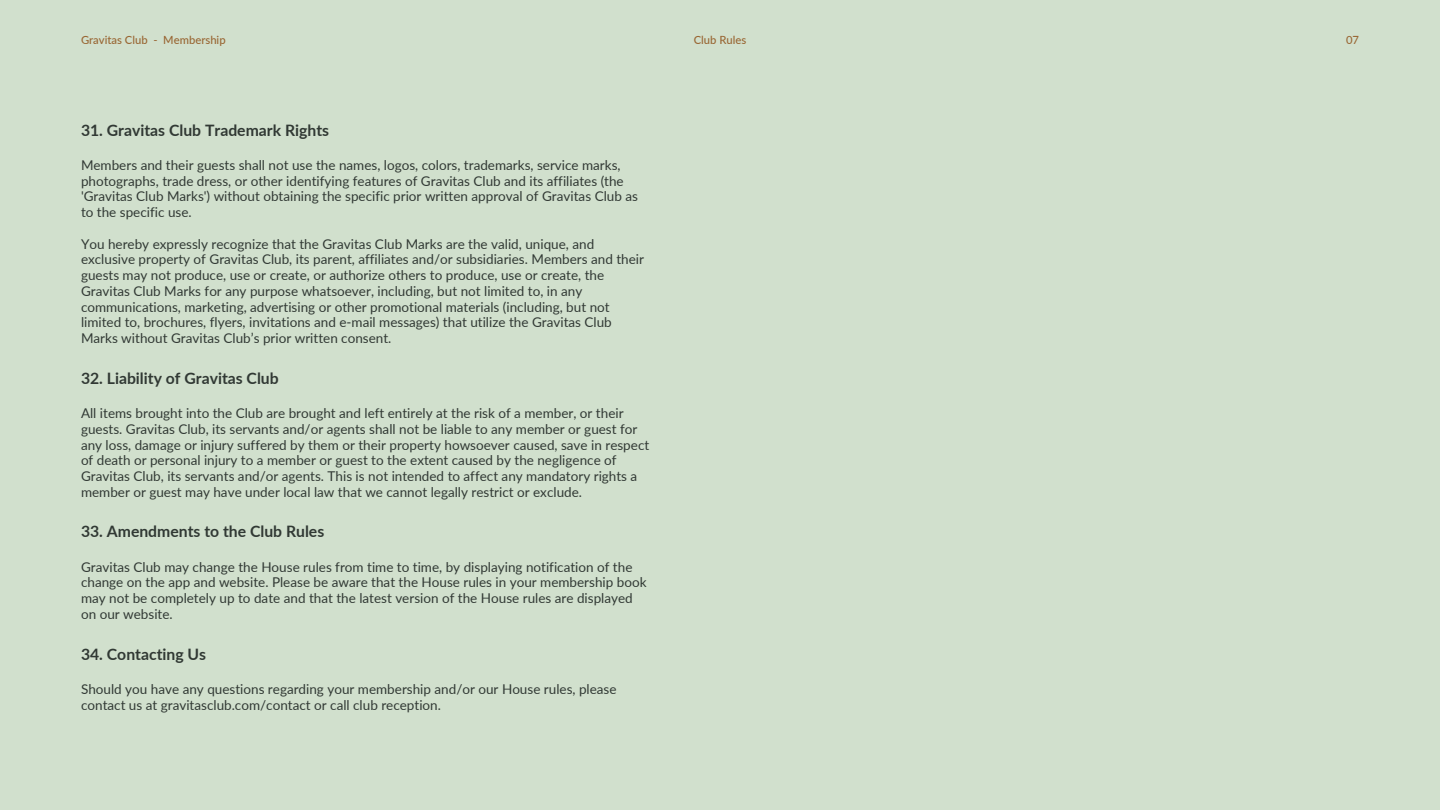
<style>
.page{position:relative;width:1440px;height:810px;background:#d1e0cd}
.page>*{position:absolute;margin:0;border:0;box-sizing:border-box;transform-origin:0 0}
.t1{font:700 15.75px "Lato";color:#313934}
.t2{font:13.5px/15.8px "Lato";color:#313934}
.t3{font:500 11.25px "Lato";color:#963}
</style>
<div class="page">
<p class="t3" style="left:81px;top:33px;width:146px">Gravitas Club - Membership</p>
<p class="t3" style="left:694px;top:33px;width:54px">Club Rules</p>
<p class="t3" style="left:1346px;top:33px;width:15px">07</p>
<p class="t1" style="left:81px;top:120px;width:250px">31. Gravitas Club Trademark Rights</p>
<p class="t2" style="left:81px;top:157px;width:558px">Members and their guests shall not use the names, logos, colors, trademarks, service marks, photographs, trade dress, or other identifying features of Gravitas Club and its affiliates (the 'Gravitas Club Marks') without obtaining the specific prior written approval of Gravitas Club as to the specific use.</p>
<p class="t2" style="left:81px;top:236px;width:565px">You hereby expressly recognize that the Gravitas Club Marks are the valid, unique, and exclusive property of Gravitas Club, its parent, affiliates and/or subsidiaries. Members and their guests may not produce, use or create, or authorize others to produce, use or create, the Gravitas Club Marks for any purpose whatsoever, including, but not limited to, in any communications, marketing, advertising or other promotional materials (including, but not limited to, brochures, flyers, invitations and e-mail messages) that utilize the Gravitas Club Marks without Gravitas Club’s prior written consent.</p>
<p class="t1" style="left:81px;top:368px;width:199px">32. Liability of Gravitas Club</p>
<p class="t2" style="left:81px;top:405px;width:570px">All items brought into the Club are brought and left entirely at the risk of a member, or their guests. Gravitas Club, its servants and/or agents shall not be liable to any member or guest for any loss, damage or injury suffered by them or their property howsoever caused, save in respect of death or personal injury to a member or guest to the extent caused by the negligence of Gravitas Club, its servants and/or agents. This is not intended to affect any mandatory rights a member or guest may have under local law that we cannot legally restrict or exclude.</p>
<p class="t1" style="left:81px;top:522px;width:245px">33. Amendments to the Club Rules</p>
<p class="t2" style="left:81px;top:559px;width:567px">Gravitas Club may change the House rules from time to time, by displaying notification of the change on the app and website. Please be aware that the House rules in your membership book may not be completely up to date and that the latest version of the House rules are displayed on our website.</p>
<p class="t1" style="left:81px;top:644px;width:127px">34. Contacting Us</p>
<p class="t2" style="left:81px;top:681px;width:537px">Should you have any questions regarding your membership and/or our House rules, please contact us at gravitasclub.com/contact or call club reception.</p>
</div>
